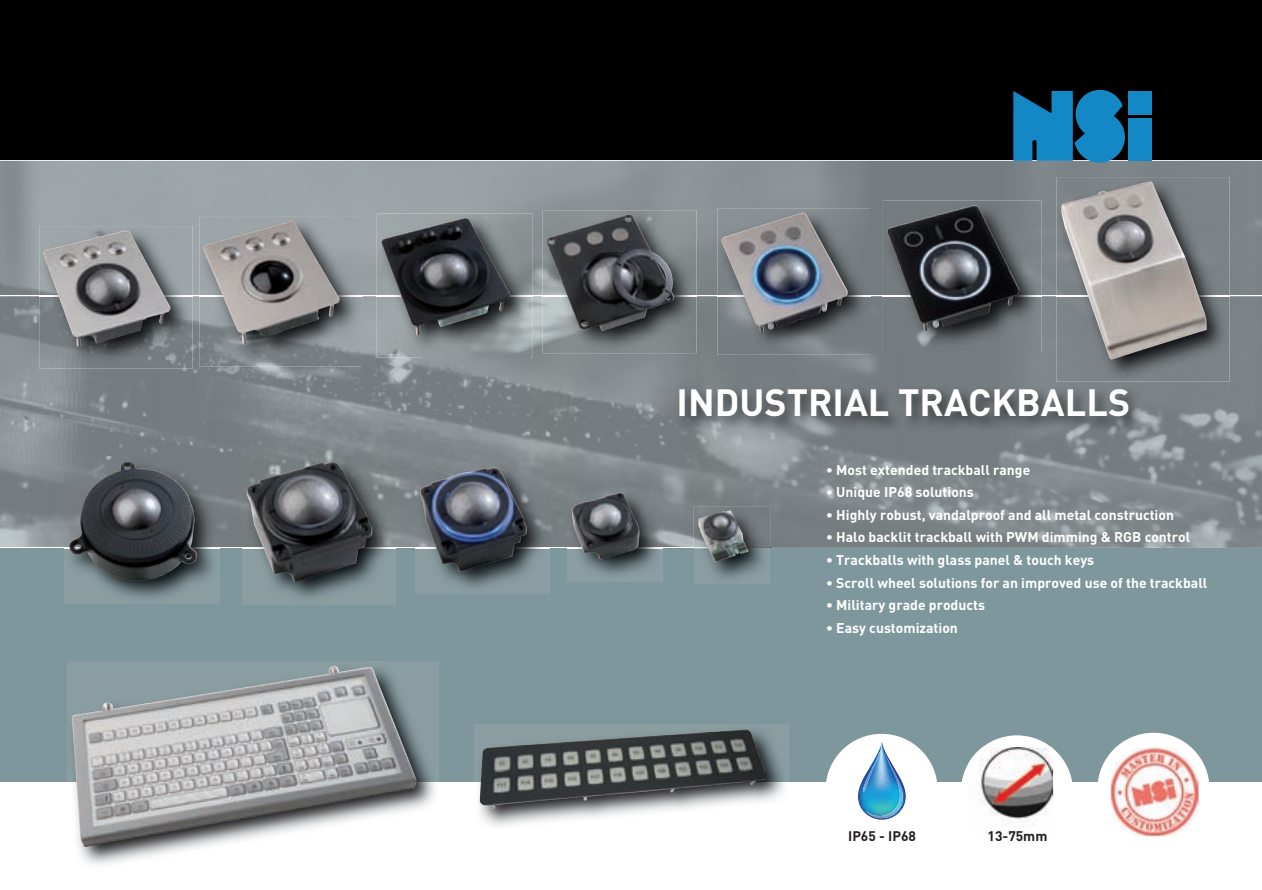
<style>
.page{position:relative;width:1262px;height:890px;background:#fff}
.page>*{position:absolute;margin:0;border:0;box-sizing:border-box;transform-origin:0 0}
.t1{font:700 37.5px "DIN";color:#fff}
.t2{font:700 13.95px "DIN";color:#fff}
.t3{font:700 13.8px "DIN";color:#231f20}
</style>
<div class="page">
<div style="left:0;top:0;width:1262px;height:781px;background:#000"></div>
<img style="left:0;top:161px;width:741px;height:96px">
<img style="left:741px;top:161px;width:521px;height:47px">
<img style="left:849px;top:208px;width:52px;height:340px">
<img style="left:1008px;top:208px;width:53px;height:340px">
<img style="left:1221px;top:208px;width:41px;height:340px">
<img style="left:0;top:257px;width:50px;height:290px">
<img style="left:157px;top:257px;width:53px;height:200px">
<img style="left:317px;top:257px;width:105px;height:242px">
<img style="left:530px;top:257px;width:52px;height:290px">
<img style="left:689px;top:257px;width:52px;height:290px">
<img style="left:582px;top:353px;width:107px;height:146px">
<img style="left:901px;top:353px;width:107px;height:195px">
<img style="left:50px;top:369px;width:107px;height:130px">
<img style="left:210px;top:367px;width:107px;height:132px">
<img style="left:422px;top:357px;width:108px;height:106px">
<img style="left:741px;top:355px;width:108px;height:193px">
<img style="left:1061px;top:382px;width:160px;height:166px">
<img style="left:50px;top:499px;width:15px;height:48px">
<img style="left:219px;top:499px;width:23px;height:48px">
<img style="left:395px;top:499px;width:21px;height:48px">
<img style="left:662px;top:499px;width:27px;height:48px">
<hr style="left:0;top:295px;width:1262px;height:1px;background:#fff">
<img style="left:39px;top:226px;width:154px;height:143px">
<img style="left:39px;top:295px;width:154px;height:1px">
<img style="left:43px;top:231px;width:117px;height:116px">
<img style="left:199px;top:217px;width:163px;height:150px">
<img style="left:199px;top:295px;width:163px;height:1px">
<img style="left:203px;top:221px;width:137px;height:124px">
<img style="left:377px;top:213px;width:155px;height:144px">
<img style="left:377px;top:295px;width:155px;height:1px">
<img style="left:381px;top:218px;width:129px;height:118px">
<img style="left:542px;top:210px;width:154px;height:143px">
<img style="left:542px;top:295px;width:154px;height:1px">
<img style="left:546px;top:214px;width:128px;height:117px">
<img style="left:717px;top:208px;width:153px;height:147px">
<img style="left:717px;top:295px;width:153px;height:1px">
<img style="left:721px;top:213px;width:127px;height:120px">
<img style="left:1056px;top:177px;width:173px;height:205px">
<img style="left:1056px;top:295px;width:173px;height:1px">
<img style="left:1061px;top:181px;width:146px;height:178px">
<img style="left:883px;top:201px;width:159px;height:152px">
<img style="left:883px;top:295px;width:159px;height:1px">
<img style="left:887px;top:205px;width:125px;height:126px">
<img style="left:676px;top:385px;width:468px;height:47px">
<div style="left:1128px;top:118px;width:23px;height:43px;background:#1388c5"></div>
<div style="left:1128px;top:91px;width:23px;height:24px;background:#1388c5"></div>
<svg style="left:1013px;top:90px;width:113px;height:73px"></svg>
<div style="left:0;top:548px;width:1262px;height:233px;background:#7e979d"></div>
<img style="left:475px;top:725px;width:314px;height:101px">
<img style="left:475px;top:781px;width:314px;height:1px">
<img style="left:480px;top:729px;width:287px;height:80px">
<img style="left:67px;top:661px;width:372px;height:204px">
<img style="left:67px;top:781px;width:372px;height:1px">
<img style="left:72px;top:666px;width:344px;height:181px">
<div style="left:825px;top:734px;width:112px;height:112px;background:#fff;border-radius:50%"></div>
<div style="left:961px;top:735px;width:112px;height:112px;background:#fff;border-radius:50%"></div>
<img style="left:968px;top:747px;width:85px;height:79px">
<div style="left:1097px;top:733px;width:112px;height:112px;background:#fff;border-radius:50%"></div>
<img style="left:1110px;top:747px;width:88px;height:89px">
<svg style="left:858px;top:742px;width:48px;height:77px"></svg>
<img style="left:865px;top:751px;width:38px;height:67px">
<img style="left:863px;top:748px;width:18px;height:43px">
<hr style="left:0;top:547px;width:731px;height:1px;background:#fff">
<img style="left:65px;top:457px;width:154px;height:146px">
<img style="left:65px;top:547px;width:154px;height:1px">
<img style="left:69px;top:461px;width:128px;height:119px">
<img style="left:242px;top:457px;width:153px;height:147px">
<img style="left:242px;top:547px;width:153px;height:1px">
<img style="left:247px;top:462px;width:125px;height:120px">
<img style="left:416px;top:463px;width:133px;height:131px">
<img style="left:416px;top:547px;width:133px;height:1px">
<img style="left:420px;top:467px;width:107px;height:104px">
<img style="left:567px;top:488px;width:95px;height:93px">
<img style="left:567px;top:547px;width:95px;height:1px">
<img style="left:572px;top:492px;width:67px;height:67px">
<img style="left:694px;top:506px;width:76px;height:78px">
<img style="left:698px;top:510px;width:50px;height:52px">
<h1 class="t1" style="left:677px;top:378px;width:455px">INDUSTRIAL TRACKBALLS</h1>
<p class="t2" style="left:826px;top:461px;width:206px">• Most extended trackball range</p>
<p class="t2" style="left:826px;top:483px;width:149px">• Unique IP68 solutions</p>
<p class="t2" style="left:826px;top:506px;width:349px">• Highly robust, vandalproof and all metal construction</p>
<p class="t2" style="left:826px;top:528px;width:366px">• Halo backlit trackball with PWM dimming &amp; RGB control</p>
<p class="t2" style="left:826px;top:551px;width:270px">• Trackballs with glass panel &amp; touch keys</p>
<p class="t2" style="left:826px;top:573px;width:383px">• Scroll wheel solutions for an improved use of the trackball</p>
<p class="t2" style="left:826px;top:596px;width:160px">• Military grade products</p>
<p class="t2" style="left:826px;top:618px;width:133px">• Easy customization</p>
<p class="t3" style="left:848px;top:827px;width:69px">IP65 - IP68</p>
<p class="t3" style="left:987px;top:827px;width:61px">13-75mm</p>
</div>
